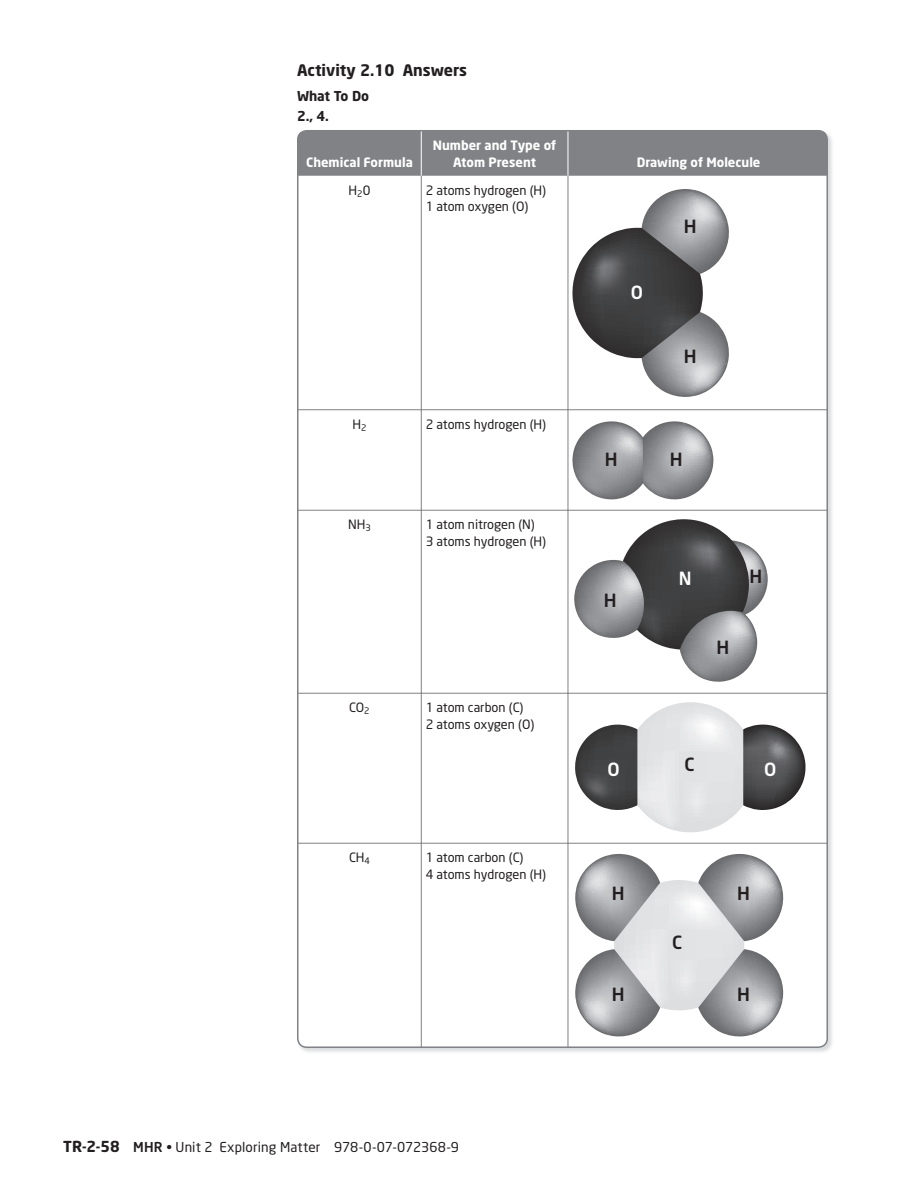
<style>
.page{position:relative;width:918px;height:1188px;background:#fff}
.page>*{position:absolute;margin:0;border:0;box-sizing:border-box;transform-origin:0 0}
.t1{font:500 18px "Neo Sans";color:#231f20}
.t2{font:500 18px "Neo Sans";color:#fff}
.t3{font:700 15.75px "Neo Sans";color:#231f20}
.t4{font:13.5px "Neo Sans";letter-spacing:.005em;color:#231f20}
.t5{font:700 13.5px/19.5px "Neo Sans";color:#231f20}
.t6{font:12.75px/16.5px "Neo Sans";color:#231f20}
.t7{font:700 12.75px/16.5px "Neo Sans";color:#fff;text-align:center}
.s1{font-weight:700;font-size:15px}
.s2{font-weight:500}
</style>
<div class="page">
<div style="left:298px;top:131px;width:529px;height:44px;background:#808285"></div>
<hr style="left:421px;top:131px;width:1px;height:45px;background:#fff">
<hr style="left:568px;top:131px;width:1px;height:45px;background:#fff">
<svg style="left:298px;top:175px;width:529px;height:872px"></svg>
<svg style="left:572px;top:189px;width:157px;height:208px"></svg>
<svg style="left:572px;top:421px;width:141px;height:79px"></svg>
<svg style="left:574px;top:519px;width:194px;height:163px"></svg>
<svg style="left:575px;top:702px;width:231px;height:130px"></svg>
<svg style="left:575px;top:854px;width:208px;height:183px"></svg>
<p class="t3" style="left:297px;top:64px;width:172px">Activity 2.10 Answers</p>
<p class="t5" style="left:297px;top:88px;width:74px">What To Do<br>2., 4.</p>
<p class="t7" style="left:306px;top:155px;width:108px">Chemical Formula</p>
<p class="t7" style="left:433px;top:138px;width:125px">Number and Type of<br>Atom Present</p>
<p class="t6" style="left:349px;top:183px;width:23px">H<sub>2</sub>0</p>
<p class="t6" style="left:426px;top:183px;width:122px">2 atoms hydrogen (H)<br>1 atom oxygen (O)</p>
<p class="t6" style="left:352px;top:417px;width:16px">H<sub>2</sub></p>
<p class="t6" style="left:426px;top:417px;width:122px">2 atoms hydrogen (H)</p>
<p class="t6" style="left:348px;top:518px;width:24px">NH<sub>3</sub></p>
<p class="t6" style="left:426px;top:518px;width:122px">1 atom nitrogen (N)<br>3 atoms hydrogen (H)</p>
<p class="t6" style="left:349px;top:701px;width:22px">CO<sub>2</sub></p>
<p class="t6" style="left:426px;top:701px;width:110px">1 atom carbon (C)<br>2 atoms oxygen (O)</p>
<p class="t6" style="left:349px;top:851px;width:23px">CH<sub>4</sub></p>
<p class="t6" style="left:426px;top:851px;width:122px">1 atom carbon (C)<br>4 atoms hydrogen (H)</p>
<p class="t7" style="left:637px;top:155px;width:125px">Drawing of Molecule</p>
<h1 class="t2" style="left:631px;top:285px;width:14px">O</h1>
<h1 class="t1" style="left:684px;top:219px;width:14px">H</h1>
<h1 class="t1" style="left:684px;top:349px;width:14px">H</h1>
<h1 class="t1" style="left:605px;top:452px;width:14px">H</h1>
<h1 class="t1" style="left:670px;top:452px;width:14px">H</h1>
<h1 class="t1" style="left:604px;top:593px;width:14px">H</h1>
<h1 class="t2" style="left:679px;top:571px;width:14px">N</h1>
<h1 class="t1" style="left:750px;top:569px;width:14px">H</h1>
<h1 class="t1" style="left:717px;top:640px;width:14px">H</h1>
<h1 class="t1" style="left:684px;top:757px;width:12px">C</h1>
<h1 class="t2" style="left:607px;top:762px;width:14px">O</h1>
<h1 class="t2" style="left:764px;top:762px;width:14px">O</h1>
<h1 class="t1" style="left:612px;top:886px;width:14px">H</h1>
<h1 class="t1" style="left:737px;top:886px;width:14px">H</h1>
<h1 class="t1" style="left:672px;top:935px;width:12px">C</h1>
<h1 class="t1" style="left:612px;top:987px;width:14px">H</h1>
<h1 class="t1" style="left:737px;top:987px;width:14px">H</h1>
<p class="t4" style="left:63px;top:1142px;width:398px"><span class="s1">TR-2-58</span> <span class="s2">MHR</span> • Unit 2 Exploring Matter 978-0-07-072368-9</p>
</div>
